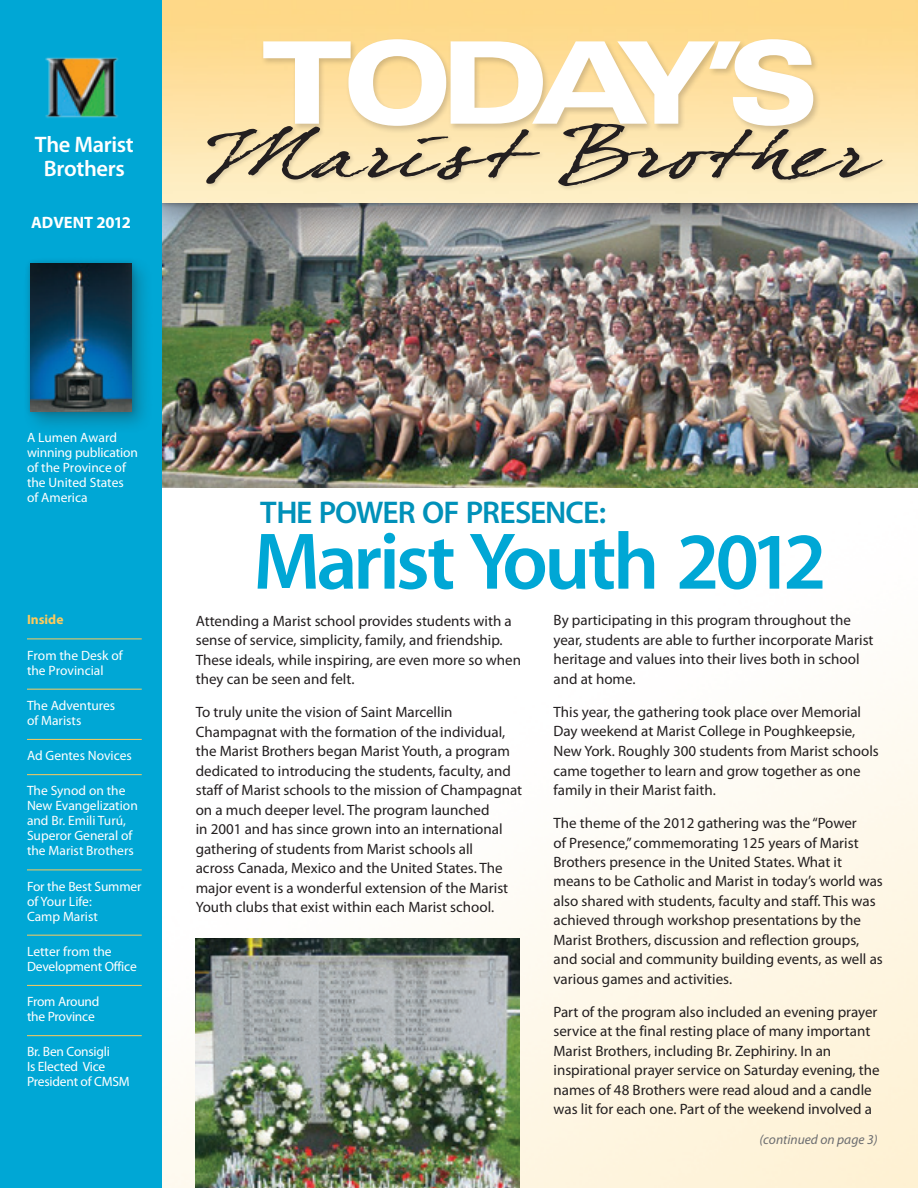
<style>
.page{position:relative;width:918px;height:1188px;background:#fff}
.page>*{position:absolute;margin:0;border:0;box-sizing:border-box;transform-origin:0 0}
.t1{font:900 expanded 114px "Univers";letter-spacing:-.14em;color:#fff}
.t2{font:600 81px "Myriad Pro";letter-spacing:-.05em;color:#00a7d5}
.t3{font:66px "Dear Joefour";letter-spacing:.015em;color:#231f20;scale:1.5 1}
.t4{font:600 31.5px "Myriad Pro";letter-spacing:-.035em;color:#0091b9}
.t5{font:600 22.5px/24px "Myriad Pro";letter-spacing:-.015em;color:#fff;text-align:center}
.t6{font:700 16.5px "Myriad Pro";color:#fff}
.t7{font:15px/19.5px "Myriad Pro";color:#231f20}
.t8{font:13.5px/15px "Myriad Pro";color:#fff}
.t9{font:italic 13.5px "Myriad Pro";color:#6c6d70}
.t10{font:700 13.5px "Myriad Pro";color:#feca5c}
</style>
<div class="page">
<img style="left:162px;top:686px;width:756px;height:502px">
<img style="left:162px;top:245px;width:756px;height:243px">
<div style="left:130px;top:0;width:788px;height:245px;background:#231f20;opacity:.5"></div>
<div style="left:156px;top:0;width:762px;height:208px;background:#231f20;opacity:.5"></div>
<div style="left:162px;top:0;width:756px;height:202px;background:linear-gradient(to bottom,#fed580,#feefc8)"></div>
<img style="left:196px;top:938px;width:324px;height:250px">
<div style="left:261px;top:37px;width:560px;height:96px;background:#231f20;opacity:.2"></div>
<div style="left:204px;top:122px;width:684px;height:69px;background:#231f20;opacity:.15"></div>
<div style="left:0;top:0;width:162px;height:1188px;background:#00a7d5"></div>
<hr style="left:27px;top:638px;width:115px;height:1px;background:#feca5c">
<hr style="left:27px;top:689px;width:115px;height:1px;background:#feca5c">
<hr style="left:27px;top:739px;width:115px;height:1px;background:#feca5c">
<hr style="left:27px;top:774px;width:115px;height:1px;background:#feca5c">
<hr style="left:27px;top:869px;width:115px;height:1px;background:#feca5c">
<hr style="left:27px;top:935px;width:115px;height:1px;background:#feca5c">
<hr style="left:27px;top:985px;width:115px;height:1px;background:#feca5c">
<hr style="left:27px;top:1035px;width:115px;height:1px;background:#feca5c">
<img style="left:45px;top:57px;width:73px;height:61px">
<div style="left:21px;top:254px;width:133px;height:181px;background:#231f20;opacity:.3"></div>
<div style="left:24px;top:257px;width:114px;height:161px;background:#231f20;opacity:.25"></div>
<img style="left:30px;top:263px;width:102px;height:149px">
<h3 class="t5" style="left:35px;top:133px;width:100px">The Marist<br>Brothers</h3>
<p class="t6" style="left:31px;top:214px;width:101px">ADVENT 2012</p>
<h1 class="t1" style="left:260px;top:17px;width:561px">TODAY’S</h1>
<h3 class="t3" style="left:208px;top:115px;width:444px">Marist Brother</h3>
<p class="t8" style="left:27px;top:430px;width:112px">A Lumen Award winning publication of the Province of the United States of America</p>
<p class="t10" style="left:27px;top:612px;width:38px">Inside</p>
<p class="t8" style="left:27px;top:648px;width:97px">From the Desk of the Provincial</p>
<p class="t8" style="left:27px;top:698px;width:90px">The Adventures of Marists</p>
<p class="t8" style="left:27px;top:748px;width:106px">Ad Gentes Novices</p>
<p class="t8" style="left:27px;top:784px;width:112px">The Synod on the<br>New Evangelization and Br. Emili Turú,<br>Superor General of the Marist Brothers</p>
<p class="t8" style="left:27px;top:879px;width:116px">For the Best Summer of Your Life:<br>Camp Marist</p>
<p class="t8" style="left:27px;top:944px;width:111px">Letter from the<br>Development Office</p>
<p class="t8" style="left:27px;top:994px;width:74px">From Around the Province</p>
<p class="t8" style="left:27px;top:1045px;width:104px">Br. Ben Consigli<br>Is Elected Vice<br>President of CMSM</p>
<h3 class="t4" style="left:260px;top:495px;width:347px">The Power of Presence:</h3>
<h2 class="t2" style="left:253px;top:517px;width:575px">Marist Youth 2012</h2>
<p class="t7" style="left:196px;top:611px;width:327px">Attending a Marist school provides students with a sense of service, simplicity, family, and friendship.<br>These ideals, while inspiring, are even more so when they can be seen and felt.</p>
<p class="t7" style="left:196px;top:703px;width:328px">To truly unite the vision of Saint Marcellin Champagnat with the formation of the individual, the Marist Brothers began Marist Youth, a program dedicated to introducing the students, faculty, and staff of Marist schools to the mission of Champagnat on a much deeper level. The program launched<br>in 2001 and has since grown into an international gathering of students from Marist schools all<br>across Canada, Mexico and the United States. The major event is a wonderful extension of the Marist Youth clubs that exist within each Marist school.</p>
<p class="t7" style="left:554px;top:611px;width:322px">By participating in this program throughout the year, students are able to further incorporate Marist heritage and values into their lives both in school and at home.</p>
<p class="t7" style="left:554px;top:703px;width:327px">This year, the gathering took place over Memorial Day weekend at Marist College in Poughkeepsie, New York. Roughly 300 students from Marist schools came together to learn and grow together as one family in their Marist faith.</p>
<p class="t7" style="left:554px;top:814px;width:331px">The theme of the 2012 gathering was the “Power<br>of Presence,” commemorating 125 years of Marist Brothers presence in the United States. What it means to be Catholic and Marist in today’s world was also shared with students, faculty and staff. This was achieved through workshop presentations by the Marist Brothers, discussion and reflection groups, and social and community building events, as well as various games and activities.</p>
<p class="t7" style="left:554px;top:1003px;width:328px">Part of the program also included an evening prayer service at the final resting place of many important Marist Brothers, including Br. Zephiriny. In an inspirational prayer service on Saturday evening, the names of 48 Brothers were read aloud and a candle was lit for each one. Part of the weekend involved a</p>
<p class="t9" style="left:759px;top:1132px;width:120px">(continued on page 3)</p>
</div>
